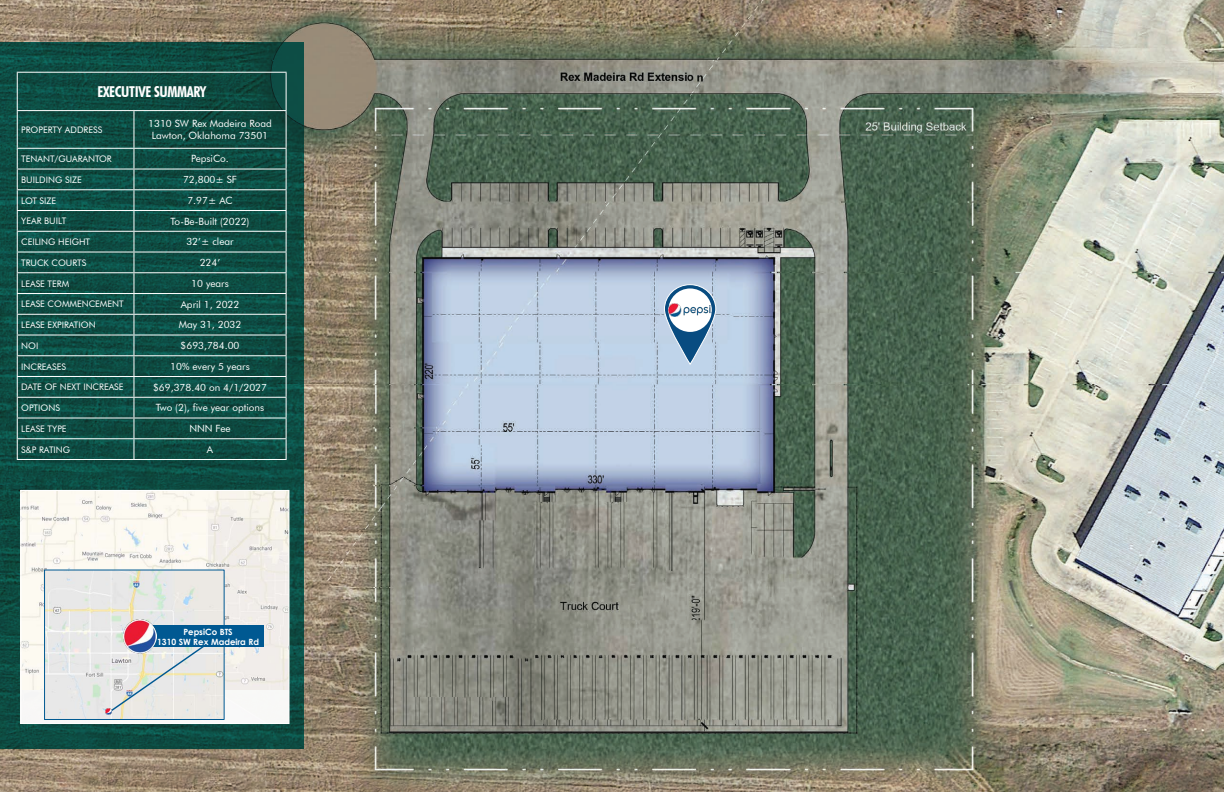
<style>
.page{position:relative;width:1224px;height:792px;background:#fff}
.page>*{position:absolute;margin:0;border:0;box-sizing:border-box;transform-origin:0 0}
.t1{font:700 condensed 15px "Futura BT";letter-spacing:-.02em;color:#fff}
.t2{font:10px "Futura BT";color:#fff}
.t3{font:9px "Futura BT";color:#fff}
.t4{font:700 8.6px/10.1px "Century Gothic";color:#fff;text-align:center}
</style>
<div class="page">
<img style="left:0;top:0;width:1224px;height:792px">
<svg style="left:0;top:43px;width:304px;height:706px;background:#0f4d44"></svg>
<hr style="left:17px;top:111px;width:1px;height:37px;background:#fff">
<hr style="left:133px;top:111px;width:1px;height:37px;background:#fff">
<hr style="left:286px;top:111px;width:1px;height:37px;background:#fff">
<hr style="left:17px;top:148px;width:117px;height:1px;background:#fff">
<hr style="left:134px;top:148px;width:153px;height:1px;background:#fff">
<hr style="left:17px;top:169px;width:117px;height:1px;background:#fff">
<hr style="left:134px;top:169px;width:153px;height:1px;background:#fff">
<hr style="left:17px;top:189px;width:117px;height:1px;background:#fff">
<hr style="left:134px;top:189px;width:153px;height:1px;background:#fff">
<hr style="left:17px;top:210px;width:117px;height:1px;background:#fff">
<hr style="left:134px;top:210px;width:153px;height:1px;background:#fff">
<hr style="left:17px;top:231px;width:117px;height:1px;background:#fff">
<hr style="left:134px;top:231px;width:153px;height:1px;background:#fff">
<hr style="left:17px;top:252px;width:117px;height:1px;background:#fff">
<hr style="left:134px;top:252px;width:153px;height:1px;background:#fff">
<hr style="left:17px;top:272px;width:117px;height:1px;background:#fff">
<hr style="left:134px;top:272px;width:153px;height:1px;background:#fff">
<hr style="left:17px;top:293px;width:117px;height:1px;background:#fff">
<hr style="left:134px;top:293px;width:153px;height:1px;background:#fff">
<hr style="left:17px;top:314px;width:117px;height:1px;background:#fff">
<hr style="left:134px;top:314px;width:153px;height:1px;background:#fff">
<hr style="left:17px;top:335px;width:117px;height:1px;background:#fff">
<hr style="left:134px;top:335px;width:153px;height:1px;background:#fff">
<hr style="left:17px;top:355px;width:117px;height:1px;background:#fff">
<hr style="left:134px;top:355px;width:153px;height:1px;background:#fff">
<hr style="left:17px;top:376px;width:117px;height:1px;background:#fff">
<hr style="left:134px;top:376px;width:153px;height:1px;background:#fff">
<hr style="left:17px;top:397px;width:117px;height:1px;background:#fff">
<hr style="left:134px;top:397px;width:153px;height:1px;background:#fff">
<hr style="left:17px;top:418px;width:117px;height:1px;background:#fff">
<hr style="left:134px;top:418px;width:153px;height:1px;background:#fff">
<hr style="left:17px;top:438px;width:117px;height:1px;background:#fff">
<svg style="left:17px;top:149px;width:1px;height:310px"></svg>
<hr style="left:134px;top:438px;width:153px;height:1px;background:#fff">
<svg style="left:133px;top:149px;width:1px;height:310px"></svg>
<svg style="left:286px;top:149px;width:1px;height:310px"></svg>
<hr style="left:17px;top:459px;width:117px;height:1px;background:#fff">
<hr style="left:134px;top:459px;width:153px;height:1px;background:#fff">
<hr style="left:17px;top:72px;width:117px;height:1px;background:#fff">
<hr style="left:17px;top:73px;width:1px;height:37px;background:#fff">
<hr style="left:134px;top:72px;width:153px;height:1px;background:#fff">
<hr style="left:286px;top:73px;width:1px;height:37px;background:#fff">
<hr style="left:17px;top:110px;width:117px;height:1px;background:#fff">
<hr style="left:134px;top:110px;width:153px;height:1px;background:#fff">
<img style="left:22px;top:690px;width:265px;height:32px">
<img style="left:22px;top:492px;width:265px;height:198px">
<img style="left:46px;top:572px;width:176px;height:146px">
<div style="left:44px;top:570px;width:180px;height:150px;border:1px solid #005992"></div>
<div style="left:152px;top:626px;width:112px;height:21px;background:#005992"></div>
<img style="left:123px;top:619px;width:34px;height:25px">
<svg style="left:105px;top:644px;width:101px;height:71px;background:#d8dcdc"></svg>
<div style="left:20px;top:490px;width:269px;height:234px;border:1px solid #fff"></div>
<svg style="left:664px;top:284px;width:52px;height:81px;background:#80a4c3"></svg>
<div style="left:668px;top:288px;width:44px;height:44px;background:#fff;border-radius:50%"></div>
<img style="left:669px;top:304px;width:43px;height:12px">
<p class="t1" style="left:97px;top:83px;width:110px">EXECUTIVE SUMMARY</p>
<p class="t3" style="left:21px;top:124px;width:83px">PROPERTY ADDRESS</p>
<p class="t2" style="left:148px;top:118px;width:125px">1310 SW Rex Madeira Road</p>
<p class="t2" style="left:152px;top:130px;width:118px">Lawton, Oklahoma 73501</p>
<p class="t3" style="left:21px;top:153px;width:92px">TENANT/GUARANTOR</p>
<p class="t2" style="left:191px;top:153px;width:39px">PepsiCo.</p>
<p class="t3" style="left:21px;top:174px;width:62px">BUILDING SIZE</p>
<p class="t2" style="left:183px;top:174px;width:55px">72,800± SF</p>
<p class="t3" style="left:21px;top:195px;width:37px">LOT SIZE</p>
<p class="t2" style="left:187px;top:194px;width:47px">7.97± AC</p>
<p class="t3" style="left:21px;top:216px;width:46px">YEAR BUILT</p>
<p class="t2" style="left:171px;top:215px;width:80px">To-Be-Built (2022)</p>
<p class="t3" style="left:21px;top:236px;width:70px">CEILING HEIGHT</p>
<p class="t2" style="left:186px;top:236px;width:49px">32’± clear</p>
<p class="t3" style="left:21px;top:257px;width:67px">TRUCK COURTS</p>
<p class="t2" style="left:200px;top:257px;width:22px">224’</p>
<p class="t3" style="left:21px;top:278px;width:49px">LEASE TERM</p>
<p class="t2" style="left:191px;top:277px;width:39px">10 years</p>
<p class="t3" style="left:21px;top:299px;width:104px">LEASE COMMENCEMENT</p>
<p class="t2" style="left:181px;top:298px;width:60px">April 1, 2022</p>
<p class="t3" style="left:21px;top:319px;width:76px">LEASE EXPIRATION</p>
<p class="t2" style="left:179px;top:319px;width:64px">May 31, 2032</p>
<p class="t3" style="left:21px;top:340px;width:19px">NOI</p>
<p class="t2" style="left:181px;top:340px;width:60px">$693,784.00</p>
<p class="t3" style="left:21px;top:361px;width:46px">INCREASES</p>
<p class="t2" style="left:170px;top:360px;width:81px">10% every 5 years</p>
<p class="t3" style="left:21px;top:382px;width:104px">DATE OF NEXT INCREASE</p>
<p class="t2" style="left:153px;top:381px;width:115px">$69,378.40 on 4/1/2027</p>
<p class="t3" style="left:21px;top:402px;width:40px">OPTIONS</p>
<p class="t2" style="left:156px;top:402px;width:110px">Two (2), five year options</p>
<p class="t3" style="left:21px;top:423px;width:47px">LEASE TYPE</p>
<p class="t2" style="left:189px;top:423px;width:43px">NNN Fee</p>
<p class="t3" style="left:21px;top:444px;width:51px">S&amp;P RATING</p>
<p class="t2" style="left:207px;top:443px;width:8px">A</p>
<p class="t4" style="left:157px;top:626px;width:103px">PepsiCo BTS<br>1310 SW Rex Madeira Rd</p>
</div>
